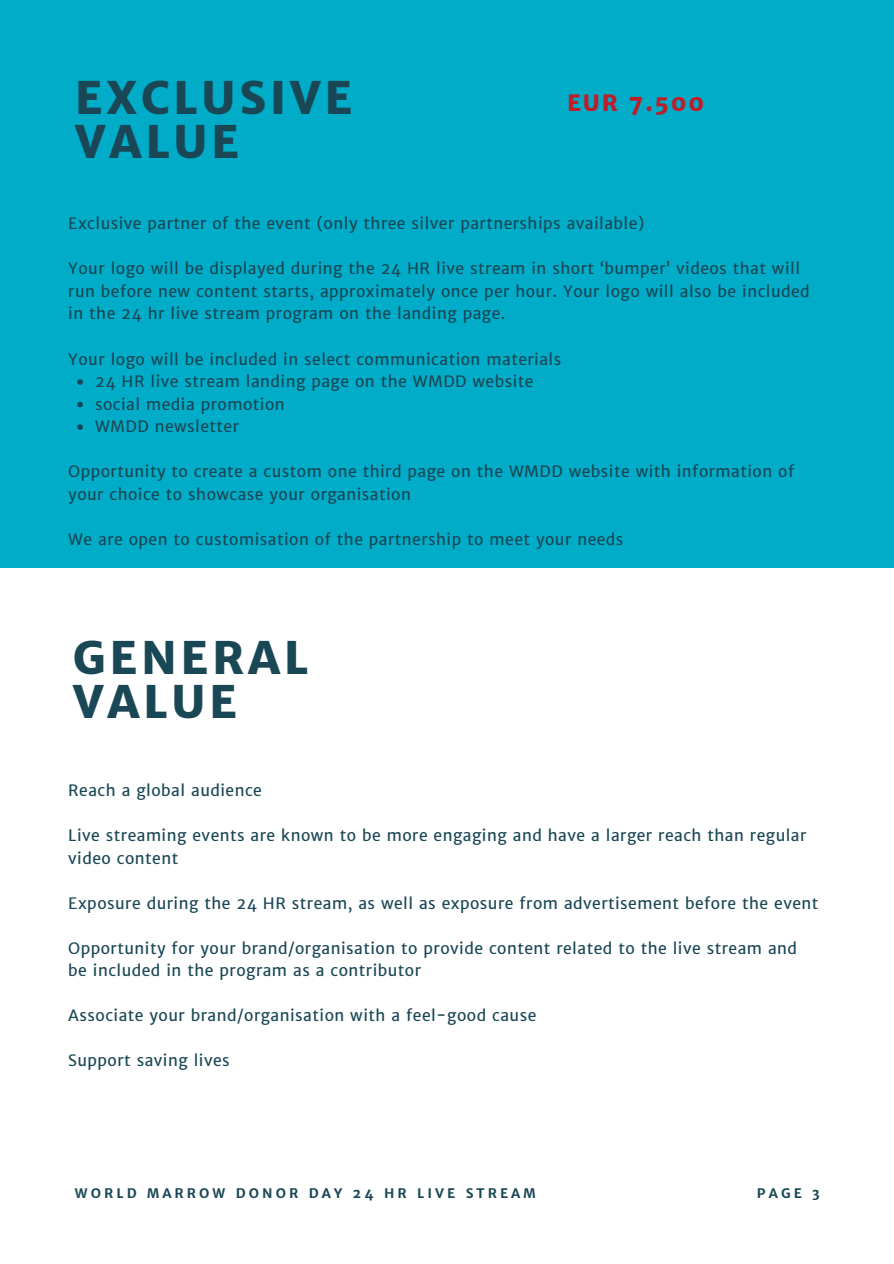
<style>
.page{position:relative;width:894px;height:1264px;background:#fff}
.page>*{position:absolute;margin:0;border:0;box-sizing:border-box;transform-origin:0 0}
.t1{font:800 45px/44px "Merriweather Sans";letter-spacing:.08em;color:#1a4755}
.t2{font:800 22.5px "Merriweather Sans";letter-spacing:.08em;color:#be1e2a}
.t3{font:15.75px/22.5px "Merriweather Sans";letter-spacing:.03em;color:#1a4755}
.t4{font:700 13.2px "Merriweather Sans";letter-spacing:.23em;color:#1a4755}
</style>
<div class="page">
<div style="left:0;top:0;width:893px;height:567px;background:#00acc8"></div>
<svg style="left:77px;top:379px;width:6px;height:6px"></svg>
<svg style="left:77px;top:402px;width:6px;height:5px"></svg>
<svg style="left:77px;top:424px;width:6px;height:6px"></svg>
<h1 class="t1" style="left:75px;top:75px;width:279px">EXCLUSIVE<br>VALUE</h1>
<h2 class="t2" style="left:567px;top:88px;width:139px">EUR 7.500</h2>
<p class="t3" style="left:68px;top:212px;width:577px">Exclusive partner of the event (only three silver partnerships available)</p>
<p class="t3" style="left:68px;top:257px;width:742px">Your logo will be displayed during the 24 HR live stream in short ‘bumper’ videos that will run before new content starts, approximately once per hour. Your logo will also be included in the 24 hr live stream program on the landing page.</p>
<p class="t3" style="left:68px;top:347px;width:494px">Your logo will be included in select communication materials</p>
<p class="t3" style="left:95px;top:370px;width:440px">24 HR live stream landing page on the WMDD website social media promotion<br>WMDD newsletter</p>
<p class="t3" style="left:68px;top:460px;width:727px">Opportunity to create a custom one third page on the WMDD website with information of your choice to showcase your organisation</p>
<p class="t3" style="left:68px;top:527px;width:556px">We are open to customisation of the partnership to meet your needs</p>
<h1 class="t1" style="left:73px;top:635px;width:237px">GENERAL<br>VALUE</h1>
<p class="t3" style="left:68px;top:779px;width:195px">Reach a global audience</p>
<p class="t3" style="left:68px;top:824px;width:739px">Live streaming events are known to be more engaging and have a larger reach than regular video content</p>
<p class="t3" style="left:68px;top:891px;width:751px">Exposure during the 24 HR stream, as well as exposure from advertisement before the event</p>
<p class="t3" style="left:68px;top:936px;width:730px">Opportunity for your brand/organisation to provide content related to the live stream and be included in the program as a contributor</p>
<p class="t3" style="left:68px;top:1004px;width:469px">Associate your brand/organisation with a feel-good cause</p>
<p class="t3" style="left:68px;top:1049px;width:163px">Support saving lives</p>
<p class="t4" style="left:75px;top:1184px;width:462px">WORLD MARROW DONOR DAY 24 HR LIVE STREAM</p>
<p class="t4" style="left:756px;top:1184px;width:64px">PAGE 3</p>
</div>
